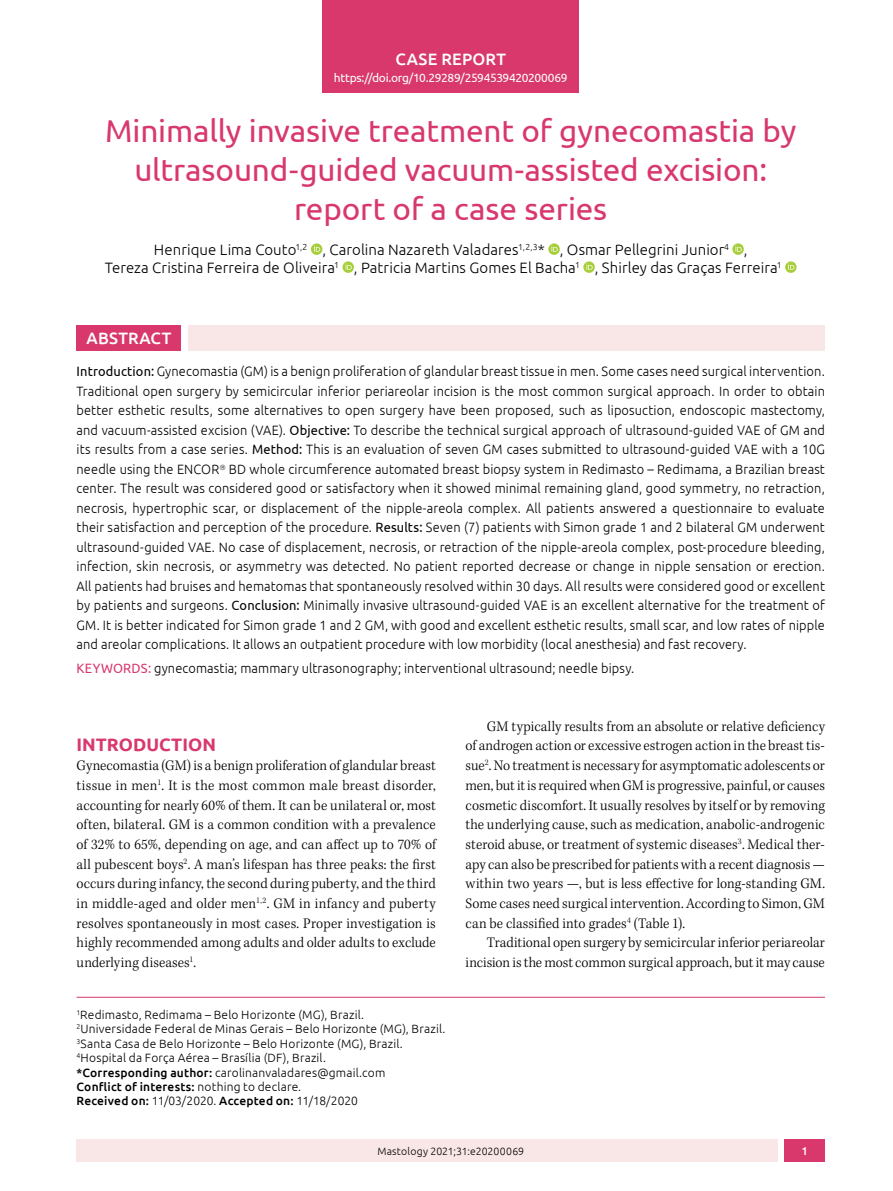
<style>
.page{position:relative;width:893px;height:1191px;background:#fff}
.page>*{position:absolute;margin:0;border:0;box-sizing:border-box;transform-origin:0 0}
.t1{font:31.5px/39px "Ubuntu";letter-spacing:-.005em;color:#d8386c;text-align:center}
.t2{font:700 18px "Ubuntu";letter-spacing:.005em;color:#d8386c}
.t3{font:500 16.5px "Ubuntu";letter-spacing:.015em;color:#fff}
.t4{font:300 15px/19.6px "Kepler Std";color:#000;text-align:justify;scale:.95 1}
.t5{font:300 15px/18px "Ubuntu";letter-spacing:.005em;color:#000}
.t6{font:300 13.5px/19.5px "Ubuntu";letter-spacing:.01em;color:#000;text-align:justify;scale:.95 1}
.t7{font:300 12px/14.4px "Ubuntu";letter-spacing:.015em;color:#000}
.t8{font:12px "Ubuntu";letter-spacing:-.03em;color:#fff}
.t9{font:500 11.25px "Ubuntu";color:#fff}
.t10{font:300 10.5px "Ubuntu";letter-spacing:.015em;color:#000}
.s1{font-weight:400}
.s2{font-weight:400;color:#d8386c}
.s3{font-weight:500}
</style>
<div class="page">
<div style="left:77px;top:1139px;width:701px;height:23px;background:#f9e7e7"></div>
<div style="left:785px;top:1139px;width:40px;height:23px;background:#d8386c"></div>
<svg style="left:311px;top:243px;width:11px;height:12px"></svg>
<svg style="left:314px;top:245px;width:6px;height:7px"></svg>
<svg style="left:548px;top:243px;width:12px;height:12px"></svg>
<svg style="left:551px;top:245px;width:7px;height:7px"></svg>
<svg style="left:732px;top:243px;width:12px;height:12px"></svg>
<svg style="left:735px;top:245px;width:7px;height:7px"></svg>
<svg style="left:342px;top:261px;width:12px;height:12px"></svg>
<svg style="left:346px;top:263px;width:6px;height:7px"></svg>
<svg style="left:583px;top:261px;width:12px;height:12px"></svg>
<svg style="left:586px;top:263px;width:7px;height:7px"></svg>
<svg style="left:785px;top:261px;width:11px;height:12px"></svg>
<svg style="left:788px;top:263px;width:6px;height:7px"></svg>
<hr style="left:77px;top:997px;width:748px;height:1px;background:#d8386c">
<div style="left:77px;top:325px;width:104px;height:26px;background:#d8386c"></div>
<div style="left:188px;top:325px;width:637px;height:26px;background:#f9e7e7"></div>
<div style="left:322px;top:0;width:257px;height:92px;background:#d8386c"></div>
<p class="t3" style="left:396px;top:49px;width:112px">CASE REPORT</p>
<p class="t8" style="left:334px;top:70px;width:235px">https://doi.org/10.29289/2594539420200069</p>
<h1 class="t1" style="left:105px;top:110px;width:693px">Minimally invasive treatment of gynecomastia by ultrasound-guided vacuum-assisted excision: report of a case series</h1>
<p class="t5" style="left:105px;top:240px;width:678px;text-indent:49px">Henrique Lima Couto<sup>1,2</sup> , Carolina Nazareth Valadares<sup>1,2,3</sup>* , Osmar Pellegrini Junior<sup>4</sup> ,<br>Tereza Cristina Ferreira de Oliveira<sup>1</sup> , Patricia Martins Gomes El Bacha<sup>1</sup> , Shirley das Graças Ferreira<sup>1</sup></p>
<p class="t3" style="left:87px;top:328px;width:86px">ABSTRACT</p>
<p class="t6" style="left:77px;top:361px;width:789px"><span class="s1">Introduction:</span> Gynecomastia (GM) is a benign proliferation of glandular breast tissue in men. Some cases need surgical intervention.<br>Traditional open surgery by semicircular inferior periareolar incision is the most common surgical approach. In order to obtain better esthetic results, some alternatives to open surgery have been proposed, such as liposuction, endoscopic mastectomy, and vacuum-assisted excision (VAE). <span class="s1">Objective:</span> To describe the technical surgical approach of ultrasound-guided VAE of GM and its results from a case series. <span class="s1">Method:</span> This is an evaluation of seven GM cases submitted to ultrasound-guided VAE with a 10G needle using the ENCOR BD whole circumference automated breast biopsy system in Redimasto – Redimama, a Brazilian breast center. The result was considered good or satisfactory when it showed minimal remaining gland, good symmetry, no retraction, necrosis, hypertrophic scar, or displacement of the nipple-areola complex. All patients answered a questionnaire to evaluate their satisfaction and perception of the procedure. <span class="s1">Results:</span> Seven (7) patients with Simon grade 1 and 2 bilateral GM underwent ultrasound-guided VAE. No case of displacement, necrosis, or retraction of the nipple-areola complex, post-procedure bleeding, infection, skin necrosis, or asymmetry was detected. No patient reported decrease or change in nipple sensation or erection.<br>All patients had bruises and hematomas that spontaneously resolved within 30 days. All results were considered good or excellent by patients and surgeons. <span class="s1">Conclusion:</span> Minimally invasive ultrasound-guided VAE is an excellent alternative for the treatment of GM. It is better indicated for Simon grade 1 and 2 GM, with good and excellent esthetic results, small scar, and low rates of nipple and areolar complications. It allows an outpatient procedure with low morbidity (local anesthesia) and fast recovery.</p>
<p class="t6" style="left:77px;top:658px;width:589px"><span class="s2">KEYWORDS:</span> gynecomastia; mammary ultrasonography; interventional ultrasound; needle bipsy.</p>
<h2 class="t2" style="left:77px;top:733px;width:141px">INTRODUCTION</h2>
<p class="t4" style="left:77px;top:756px;width:380px">Gynecomastia (GM) is a benign proliferation of glandular breast tissue in men<sup>1</sup>. It is the most common male breast disorder, accounting for nearly 60% of them. It can be unilateral or, most often, bilateral. GM is a common condition with a prevalence of 32% to 65%, depending on age, and can affect up to 70% of all pubescent boys<sup>2</sup>. A man’s lifespan has three peaks: the first occurs during infancy, the second during puberty, and the third in middle-aged and older men<sup>1,2</sup>. GM in infancy and puberty resolves spontaneously in most cases. Proper investigation is highly recommended among adults and older adults to exclude underlying diseases<sup>1</sup>.</p>
<p class="t7" style="left:77px;top:1007px;width:370px"><sup>1</sup>Redimasto, Redimama – Belo Horizonte (MG), Brazil.<br><sup>2</sup>Universidade Federal de Minas Gerais – Belo Horizonte (MG), Brazil.<br><sup>3</sup>Santa Casa de Belo Horizonte – Belo Horizonte (MG), Brazil.<br><sup>4</sup>Hospital da Força Aérea – Brasília (DF), Brazil.<br><span class="s3">*Corresponding author:</span> carolinanvaladares@gmail.com<br><span class="s3">Conflict of interests:</span> nothing to declare.<br><span class="s3">Received on:</span> 11/03/2020. <span class="s3">Accepted on:</span> 11/18/2020</p>
<p class="t4" style="left:466px;top:717px;width:380px;text-indent:21px">GM typically results from an absolute or relative deficiency of androgen action or excessive estrogen action in the breast tis&shy;sue<sup>2</sup>. No treatment is necessary for asymptomatic adolescents or men, but it is required when GM is progressive, painful, or causes cosmetic discomfort. It usually resolves by itself or by removing the underlying cause, such as medication, anabolic-androgenic steroid abuse, or treatment of systemic diseases<sup>3</sup>. Medical ther&shy;apy can also be prescribed for patients with a recent diagnosis — within two years —, but is less effective for long-standing GM.<br>Some cases need surgical intervention. According to Simon, GM can be classified into grades<sup>4</sup> (Table 1).</p>
<p class="t4" style="left:466px;top:933px;width:380px;text-align:right">Traditional open surgery by semicircular inferior periareolar incision is the most common surgical approach, but it may cause</p>
<p class="t10" style="left:377px;top:1144px;width:148px">Mastology 2021;31:e20200069</p>
<p class="t9" style="left:802px;top:1143px;width:8px">1</p>
</div>
